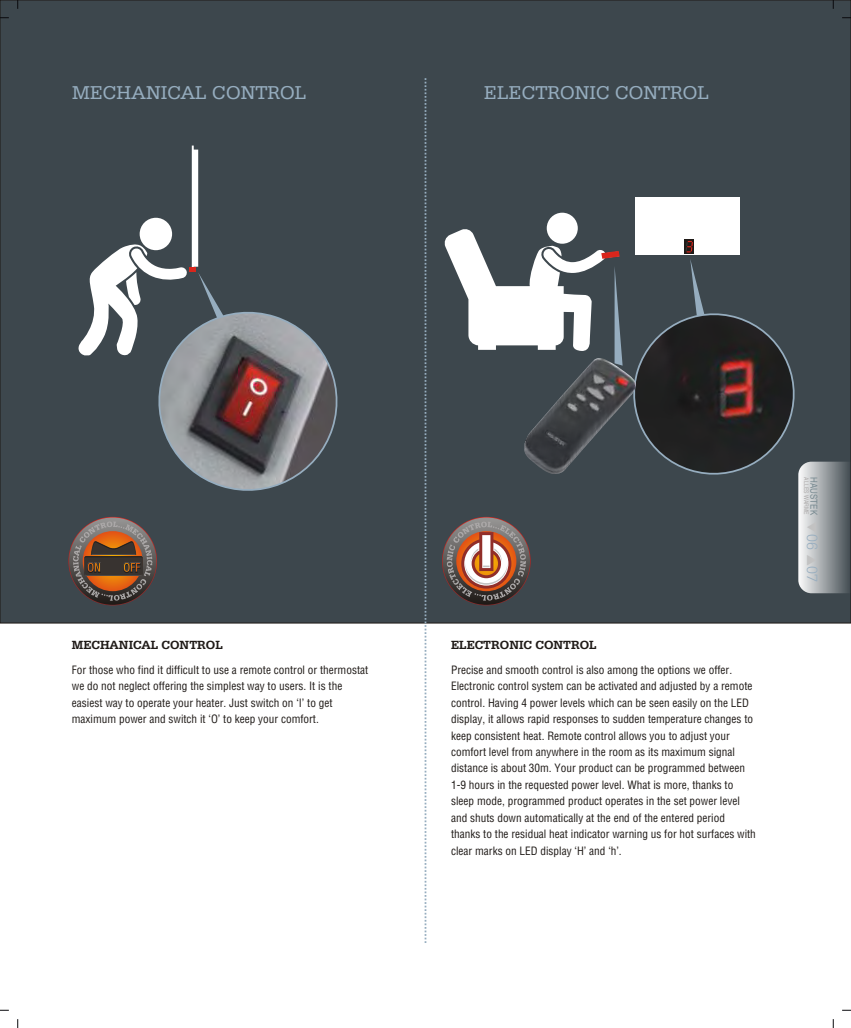
<style>
.page{position:relative;width:851px;height:1028px;background:#fff}
.page>*{position:absolute;margin:0;border:0;box-sizing:border-box;transform-origin:0 0}
.t1{font:19.75px "Serifa BT";color:#96adbf}
.t2{font:300 15.75px "Serifa BT";color:#96adbf}
.t3{font:700 12.5px "Serifa BT";color:#1f1a17}
.t4{font:condensed 11.25px/16.4px "Helvetica Tr";color:#1f1a17}
.t5{font:condensed 9.62px "Helvetica";color:#788a91}
.t6{font:condensed 6.25px "Helvetica";color:#aba8a8}
.s1{color:#c2c2c2}
</style>
<div class="page">
<div style="left:0;top:0;width:850px;height:623px;background:#3d474d;border:1px solid #1f1a17"></div>
<svg style="left:69px;top:517px;width:87px;height:88px"></svg>
<svg style="left:73px;top:521px;width:79px;height:80px;background:#755744"></svg>
<div style="left:635px;top:197px;width:105px;height:57px;background:#fff"></div>
<svg style="left:424px;top:78px;width:2px;height:865px"></svg>
<svg style="left:78px;top:145px;width:138px;height:211px"></svg>
<svg style="left:149px;top:302px;width:189px;height:189px"></svg>
<svg style="left:443px;top:213px;width:407px;height:387px"></svg>
<p class="t1" style="left:72px;top:84px;width:236px">MECHANICAL CONTROL</p>
<p class="t1" style="left:484px;top:84px;width:226px">ELECTRONIC CONTROL</p>
<p class="t3" style="left:72px;top:639px;width:152px">MECHANICAL CONTROL</p>
<p class="t4" style="left:72px;top:662px;width:298px">For those who find it difficult to use a remote control or thermostat we do not neglect offering the simplest way to users. It is the easiest way to operate your heater. Just switch on ‘I’ to get maximum power and switch it ‘O’ to keep your comfort.</p>
<p class="t3" style="left:451px;top:639px;width:147px">ELECTRONIC CONTROL</p>
<p class="t4" style="left:451px;top:662px;width:306px">Precise and smooth control is also among the options we offer.<br>Electronic control system can be activated and adjusted by a remote control. Having 4 power levels which can be seen easily on the LED display, it allows rapid responses to sudden temperature changes to keep consistent heat. Remote control allows you to adjust your comfort level from anywhere in the room as its maximum signal distance is about 30m. Your product can be programmed between 1-9 hours in the requested power level. What is more, thanks to sleep mode, programmed product operates in the set power level and shuts down automatically at the end of the entered period thanks to the residual heat indicator warning us for hot surfaces with clear marks on LED display ‘H’ and ‘h’.</p>
<p class="t6" style="left:808px;top:477px;width:38px;rotate:90deg">ALLES WARME</p>
<p class="t5" style="left:817px;top:477px;width:39px;rotate:90deg">HAUSTEK</p>
<p class="t2" style="left:819px;top:521px;width:76px;rotate:90deg"><span class="s1">❑</span>06 07</p>
</div>
